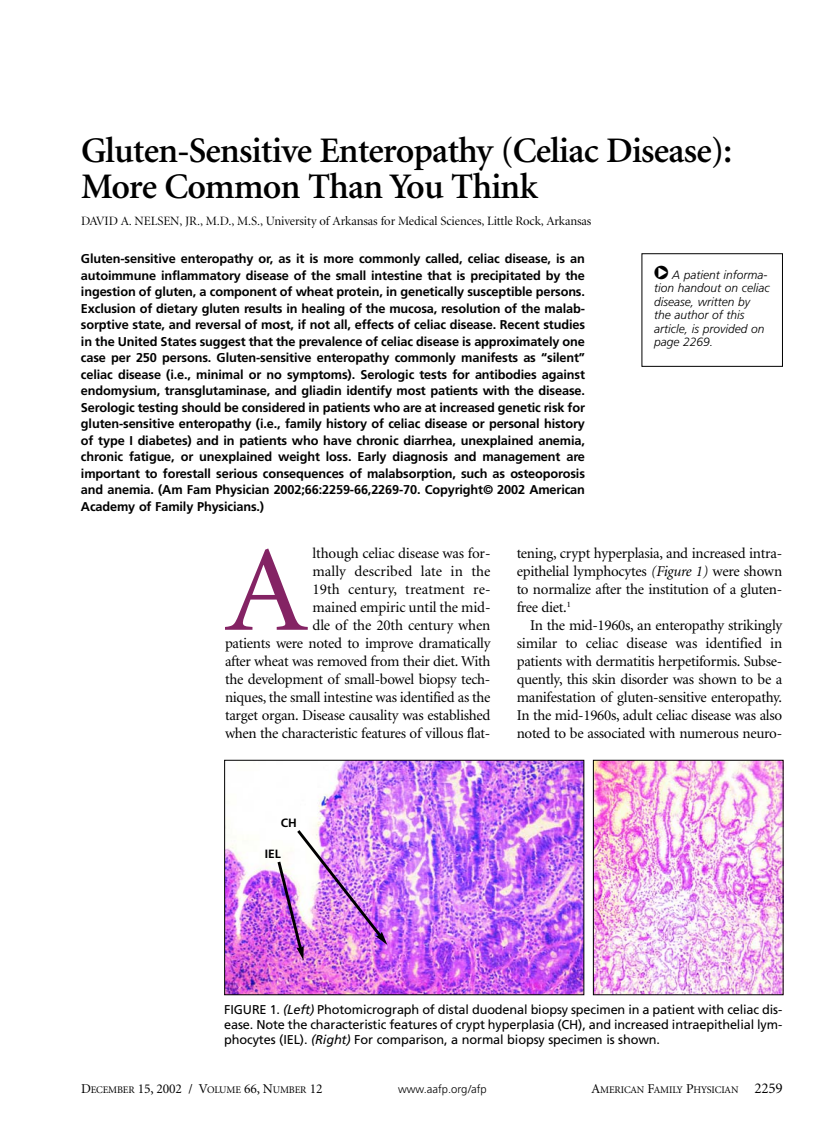
<style>
.page{position:relative;width:837px;height:1134px;background:#fff}
.page>*{position:absolute;margin:0;border:0;box-sizing:border-box;transform-origin:0 0}
.t1{font:122.25px "Minion";color:#842364;scale:1.05 1}
.t2{font:600 36px/36px "Minion";letter-spacing:-.02em;color:#000}
.t3{font:15px/18px "Minion";letter-spacing:-.02em;color:#000;text-align:justify}
.t4{font:700 12.75px/16.5px "Frutiger";letter-spacing:-.01em;color:#000;text-align:justify}
.t5{font:12.75px/15px "Frutiger";letter-spacing:-.01em;color:#000;text-align:justify}
.t6{font:12.75px "Minion Display";letter-spacing:-.005em;color:#000}
.t7{font:italic 300 12px/13.5px "Frutiger";color:#000}
.t8{font:700 12px "Frutiger";color:#000}
.t9{font:300 11.25px "Frutiger";color:#000}
.t10{font:10.2px "Minion";letter-spacing:-.015em;color:#000}
.s1{font-family:"Shuriken Boy";font-weight:400;font-style:normal;font-size:18px}
.s2{font-style:italic}
.s3{font-size:13.5px}
.s4{font-size:15px}
</style>
<div class="page">
<img style="left:226px;top:762px;width:356px;height:231px">
<div style="left:224px;top:760px;width:360px;height:235px;border:1px solid #000"></div>
<img style="left:595px;top:762px;width:187px;height:231px">
<div style="left:593px;top:760px;width:191px;height:235px;border:1px solid #000"></div>
<img style="left:275px;top:827px;width:112px;height:133px">
<div style="left:642px;top:254px;width:141px;height:113px;border:1px solid #000"></div>
<h2 class="t2" style="left:81px;top:136px;width:653px">Gluten-Sensitive Enteropathy (Celiac Disease):<br>More Common Than You Think</h2>
<p class="t6" style="left:81px;top:216px;width:512px">DAVID A. NELSEN, JR., M.D., M.S., University of Arkansas for Medical Sciences, Little Rock, Arkansas</p>
<p class="t4" style="left:81px;top:251px;width:506px">Gluten-sensitive enteropathy or, as it is more commonly called, celiac disease, is an autoimmune inflammatory disease of the small intestine that is precipitated by the ingestion of gluten, a component of wheat protein, in genetically susceptible persons.<br>Exclusion of dietary gluten results in healing of the mucosa, resolution of the malab&shy;sorptive state, and reversal of most, if not all, effects of celiac disease. Recent studies in the United States suggest that the prevalence of celiac disease is approximately one case per 250 persons. Gluten-sensitive enteropathy commonly manifests as “silent” celiac disease (i.e., minimal or no symptoms). Serologic tests for antibodies against endomysium, transglutaminase, and gliadin identify most patients with the disease.<br>Serologic testing should be considered in patients who are at increased genetic risk for gluten-sensitive enteropathy (i.e., family history of celiac disease or personal history of type I diabetes) and in patients who have chronic diarrhea, unexplained anemia, chronic fatigue, or unexplained weight loss. Early diagnosis and management are important to forestall serious consequences of malabsorption, such as osteoporosis and anemia. (Am Fam Physician 2002;66:2259-66,2269-70. Copyright© 2002 American Academy of Family Physicians.)</p>
<p class="t7" style="left:654px;top:269px;width:117px"><span class="s1">O</span> A patient informa&shy;tion handout on celiac disease, written by<br>the author of this article, is provided on page 2269.</p>
<p class="t3" style="left:225px;top:545px;width:267px;text-align:right">lthough celiac disease was for-<br>mally described late in the<br>19th century, treatment re-<br>mained empiric until the mid-<br>dle of the 20th century when<br>patients were noted to improve dramatically after wheat was removed from their diet. With the development of small-bowel biopsy tech&shy;niques, the small intestine was identified as the target organ. Disease causality was established when the characteristic features of villous flat-</p>
<h1 class="t1" style="left:225px;top:543px;width:80px">A</h1>
<p class="t3" style="left:517px;top:546px;width:267px">tening, crypt hyperplasia, and increased intra&shy;epithelial lymphocytes <span class="s2">(Figure 1)</span> were shown to normalize after the institution of a gluten&shy;free diet.<sup>1</sup></p>
<p class="t3" style="left:517px;top:618px;width:267px;text-indent:14px">In the mid-1960s, an enteropathy strikingly similar to celiac disease was identified in patients with dermatitis herpetiformis. Subse&shy;quently, this skin disorder was shown to be a manifestation of gluten-sensitive enteropathy.<br>In the mid-1960s, adult celiac disease was also noted to be associated with numerous neuro-</p>
<p class="t8" style="left:281px;top:818px;width:17px">CH</p>
<p class="t8" style="left:265px;top:849px;width:18px">IEL</p>
<p class="t5" style="left:224px;top:1003px;width:560px">FIGURE 1. <span class="s2">(Left)</span> Photomicrograph of distal duodenal biopsy specimen in a patient with celiac dis&shy;ease. Note the characteristic features of crypt hyperplasia (CH), and increased intraepithelial lym&shy;phocytes (IEL). <span class="s2">(Right)</span> For comparison, a normal biopsy specimen is shown.</p>
<p class="t10" style="left:81px;top:1086px;width:243px"><span class="s3">D</span>ECEMBER <span class="s3">15, 2002 / V</span>OLUME <span class="s3">66, N</span>UMBER <span class="s3">12</span></p>
<p class="t9" style="left:398px;top:1085px;width:90px">www.aafp.org/afp</p>
<p class="t10" style="left:592px;top:1086px;width:193px"><span class="s3">A</span>MERICAN <span class="s3">F</span>AMILY <span class="s3">P</span>HYSICIAN <span class="s4">2259</span></p>
</div>
